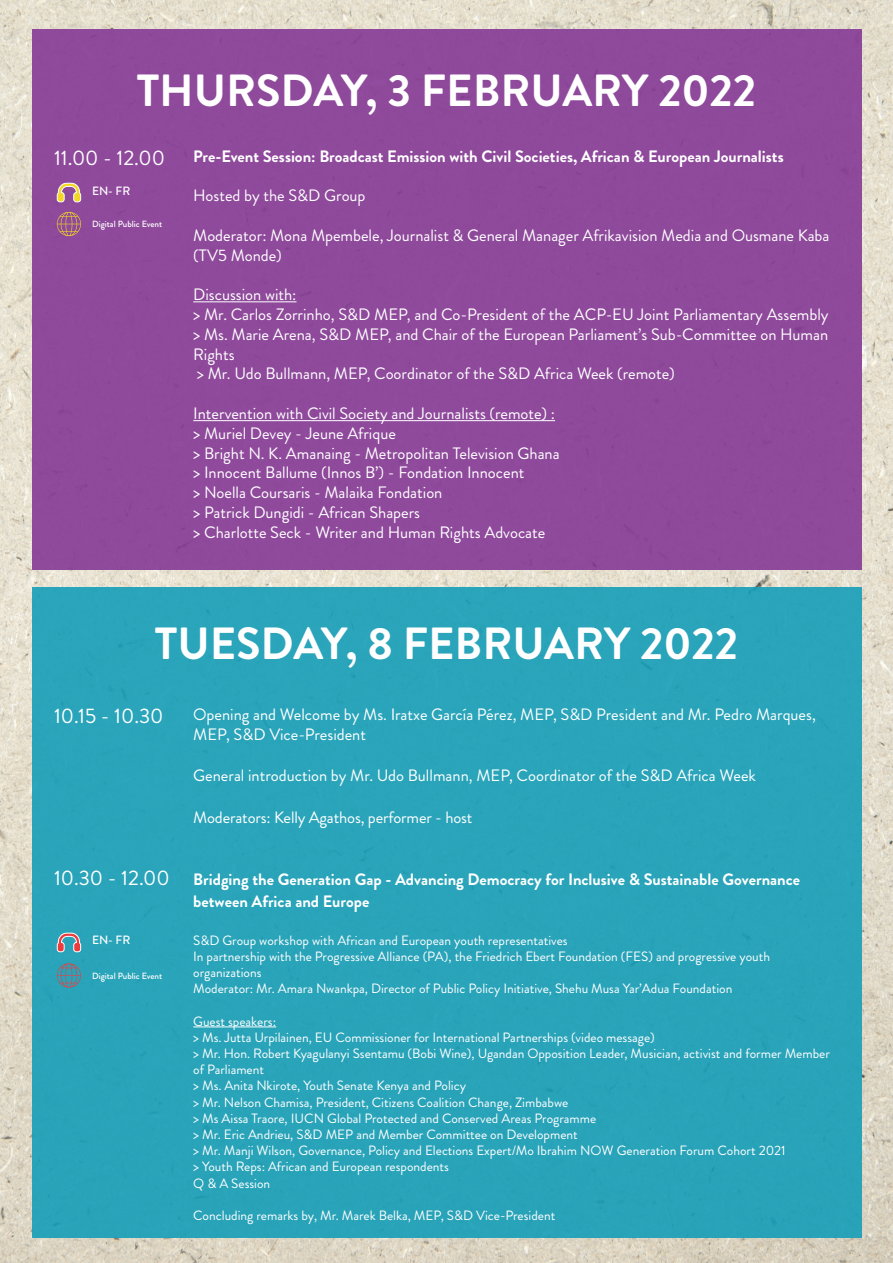
<style>
.page{position:relative;width:893px;height:1263px;background:#fff}
.page>*{position:absolute;margin:0;border:0;box-sizing:border-box;transform-origin:0 0}
.t1{font:700 45px "Brandon Grotesque";color:#fff}
.t2{font:21px "Brandon Grotesque";color:#fff}
.t3{font:16.5px/19.8px "Brandon Grotesque";color:#fff}
.t4{font:700 16.5px/21.6px "Brandon Grotesque";color:#fff}
.t5{font:13.5px/16.2px "Brandon Grotesque";color:#fff}
.t6{font:500 12px "Brandon Grotesque";color:#fff}
.t7{font:500 9px "Brandon Grotesque";color:#fff}
</style>
<div class="page">
<img style="left:0;top:0;width:893px;height:1263px">
<div style="left:32px;top:587px;width:829px;height:650px;background:#29a4b9"></div>
<div style="left:32px;top:30px;width:829px;height:540px;background:#8e4a9b"></div>
<hr style="left:193px;top:1026px;width:83px;height:1px;background:#fff">
<svg style="left:57px;top:933px;width:24px;height:19px"></svg>
<svg style="left:57px;top:963px;width:24px;height:24px"></svg>
<hr style="left:193px;top:301px;width:104px;height:1px;background:#fff">
<hr style="left:193px;top:420px;width:362px;height:1px;background:#fff">
<svg style="left:57px;top:183px;width:24px;height:19px"></svg>
<svg style="left:57px;top:212px;width:24px;height:24px"></svg>
<h1 class="t1" style="left:137px;top:59px;width:621px">THURSDAY, 3 FEBRUARY 2022</h1>
<h2 class="t2" style="left:54px;top:143px;width:113px">11.00 - 12.00</h2>
<p class="t4" style="left:193px;top:145px;width:592px">Pre-Event Session: Broadcast Emission with Civil Societies, African &amp; European Journalists</p>
<p class="t3" style="left:193px;top:186px;width:174px">Hosted by the S&amp;D Group</p>
<p class="t3" style="left:193px;top:225px;width:638px">Moderator: Mona Mpembele, Journalist &amp; General Manager Afrikavision Media and Ousmane Kaba (TV5 Monde)</p>
<p class="t3" style="left:193px;top:285px;width:637px">Discussion with:<br>&gt; Mr. Carlos Zorrinho, S&amp;D MEP, and Co-President of the ACP-EU Joint Parliamentary Assembly &gt; Ms. Marie Arena, S&amp;D MEP, and Chair of the European Parliament’s Sub-Committee on Human Rights<br>&gt; Mr. Udo Bullmann, MEP, Coordinator of the S&amp;D Africa Week (remote)</p>
<p class="t3" style="left:193px;top:404px;width:368px">Intervention with Civil Society and Journalists (remote) : &gt; Muriel Devey - Jeune Afrique<br>&gt; Bright N. K. Amanaing - Metropolitan Television Ghana &gt; Innocent Ballume (Innos B’) - Fondation Innocent<br>&gt; Noella Coursaris - Malaika Fondation<br>&gt; Patrick Dungidi - African Shapers<br>&gt; Charlotte Seck - Writer and Human Rights Advocate</p>
<p class="t6" style="left:92px;top:182px;width:40px">EN- FR</p>
<p class="t7" style="left:92px;top:218px;width:72px">Digital Public Event</p>
<h1 class="t1" style="left:155px;top:612px;width:585px">TUESDAY, 8 FEBRUARY 2022</h1>
<h2 class="t2" style="left:54px;top:702px;width:111px">10.15 - 10.30</h2>
<h2 class="t2" style="left:54px;top:864px;width:117px">10.30 - 12.00</h2>
<p class="t6" style="left:92px;top:932px;width:40px">EN- FR</p>
<p class="t7" style="left:92px;top:969px;width:72px">Digital Public Event</p>
<p class="t3" style="left:193px;top:705px;width:624px">Opening and Welcome by Ms. Iratxe García Pérez, MEP, S&amp;D President and Mr. Pedro Marques,<br>MEP, S&amp;D Vice-President</p>
<p class="t3" style="left:193px;top:766px;width:564px">General introduction by Mr. Udo Bullmann, MEP, Coordinator of the S&amp;D Africa Week</p>
<p class="t3" style="left:193px;top:807px;width:281px">Moderators: Kelly Agathos, performer - host</p>
<p class="t4" style="left:193px;top:869px;width:608px">Bridging the Generation Gap - Advancing Democracy for Inclusive &amp; Sustainable Governance between Africa and Europe</p>
<p class="t5" style="left:193px;top:932px;width:578px">S&amp;D Group workshop with African and European youth representatives<br>In partnership with the Progressive Alliance (PA), the Friedrich Ebert Foundation (FES) and progressive youth organizations<br>Moderator: Mr. Amara Nwankpa, Director of Public Policy Initiative, Shehu Musa Yar’Adua Foundation</p>
<p class="t5" style="left:193px;top:1013px;width:638px">Guest speakers:<br>&gt; Ms. Jutta Urpilainen, EU Commissioner for International Partnerships (video message)<br>&gt; Mr. Hon. Robert Kyagulanyi Ssentamu (Bobi Wine), Ugandan Opposition Leader, Musician, activist and former Member of Parliament<br>&gt; Ms. Anita Nkirote, Youth Senate Kenya and Policy<br>&gt; Mr. Nelson Chamisa, President, Citizens Coalition Change, Zimbabwe<br>&gt; Ms Aissa Traore, IUCN Global Protected and Conserved Areas Programme<br>&gt; Mr. Eric Andrieu, S&amp;D MEP and Member Committee on Development<br>&gt; Mr. Manji Wilson, Governance, Policy and Elections Expert/Mo Ibrahim NOW Generation Forum Cohort 2021<br>&gt; Youth Reps: African and European respondents<br>Q &amp; A Session</p>
<p class="t5" style="left:193px;top:1207px;width:364px">Concluding remarks by, Mr. Marek Belka, MEP, S&amp;D Vice-President</p>
</div>
